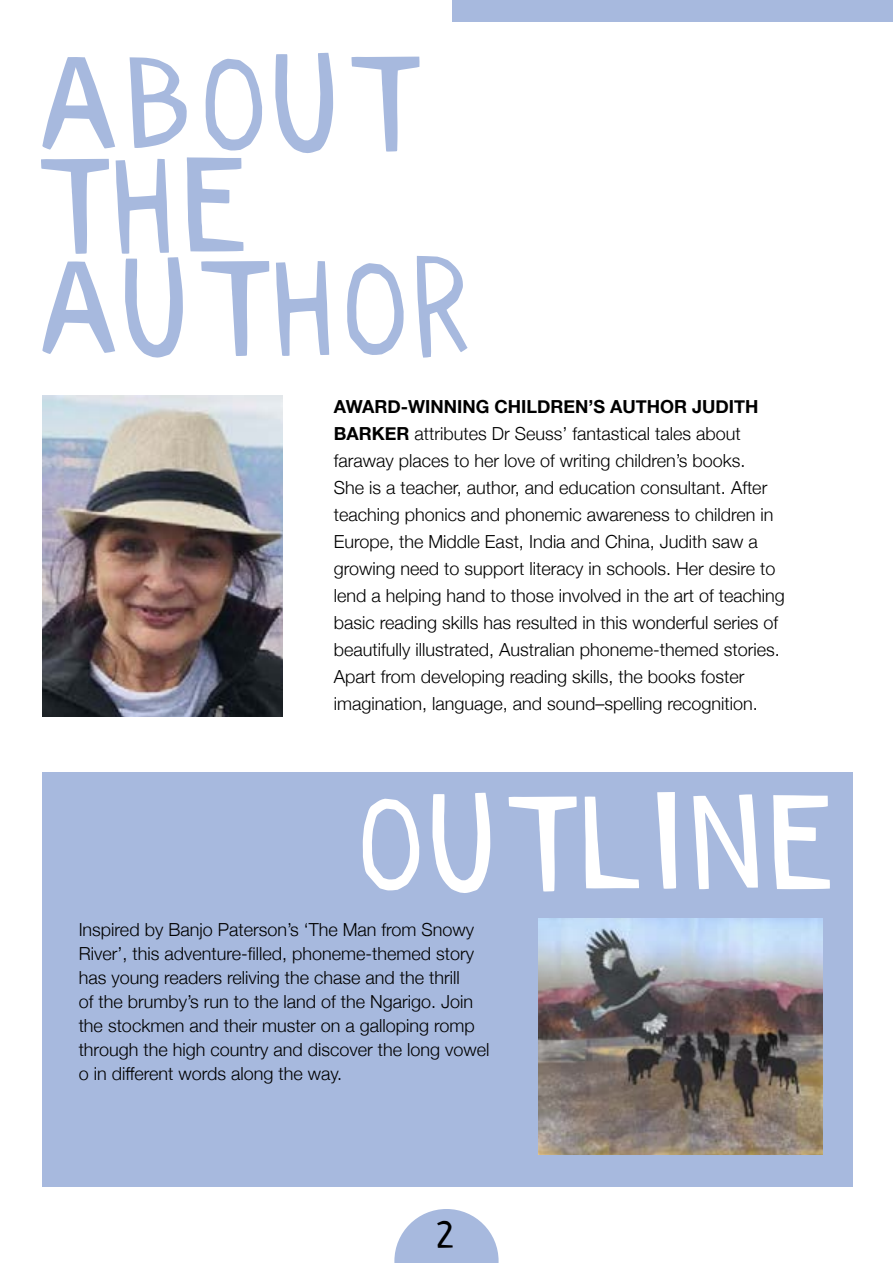
<style>
.page{position:relative;width:893px;height:1263px;background:#fff}
.page>*{position:absolute;margin:0;border:0;box-sizing:border-box;transform-origin:0 0}
.t1{font:126.3px/102.1px "Paper Cuts";letter-spacing:.02em;color:#a7b9de;scale:1.13 1}
.t2{font:126.3px "Paper Cuts";letter-spacing:.02em;color:#fff;scale:1.13 1}
.t3{font:33.75px "Paper Cuts";color:#000;scale:1.13 1}
.t4{font:300 18px/27px "Helvetica Neue";color:#000}
.s1{font-weight:700}
</style>
<div class="page">
<div style="left:43px;top:772px;width:810px;height:414px;background:#a7b9de"></div>
<svg style="left:394px;top:1209px;width:105px;height:54px"></svg>
<img style="left:539px;top:918px;width:284px;height:236px">
<img style="left:43px;top:396px;width:240px;height:321px">
<div style="left:453px;top:0;width:440px;height:21px;background:#a7b9de"></div>
<h1 class="t1" style="left:34px;top:63px;width:391px">ABOUT<br>THE<br>AUTHOR</h1>
<p class="t4" style="left:334px;top:392px;width:453px"><span class="s1">AWARD-WINNING CHILDREN’S AUTHOR JUDITH BARKER</span> attributes Dr Seuss’ fantastical tales about faraway places to her love of writing children’s books.<br>She is a teacher, author, and education consultant. After teaching phonics and phonemic awareness to children in Europe, the Middle East, India and China, Judith saw a growing need to support literacy in schools. Her desire to lend a helping hand to those involved in the art of teaching basic reading skills has resulted in this wonderful series of beautifully illustrated, Australian phoneme-themed stories.<br>Apart from developing reading skills, the books foster imagination, language, and sound–spelling recognition.</p>
<h1 class="t2" style="left:356px;top:770px;width:429px">OUTLINE</h1>
<p class="t4" style="left:79px;top:916px;width:412px;line-height:24px">Inspired by Banjo Paterson’s ‘The Man from Snowy River’, this adventure-filled, phoneme-themed story has young readers reliving the chase and the thrill<br>of the brumby’s run to the land of the Ngarigo. Join the stockmen and their muster on a galloping romp through the high country and discover the long vowel o in different words along the way.</p>
<h2 class="t3" style="left:436px;top:1215px;width:19px">2</h2>
</div>
